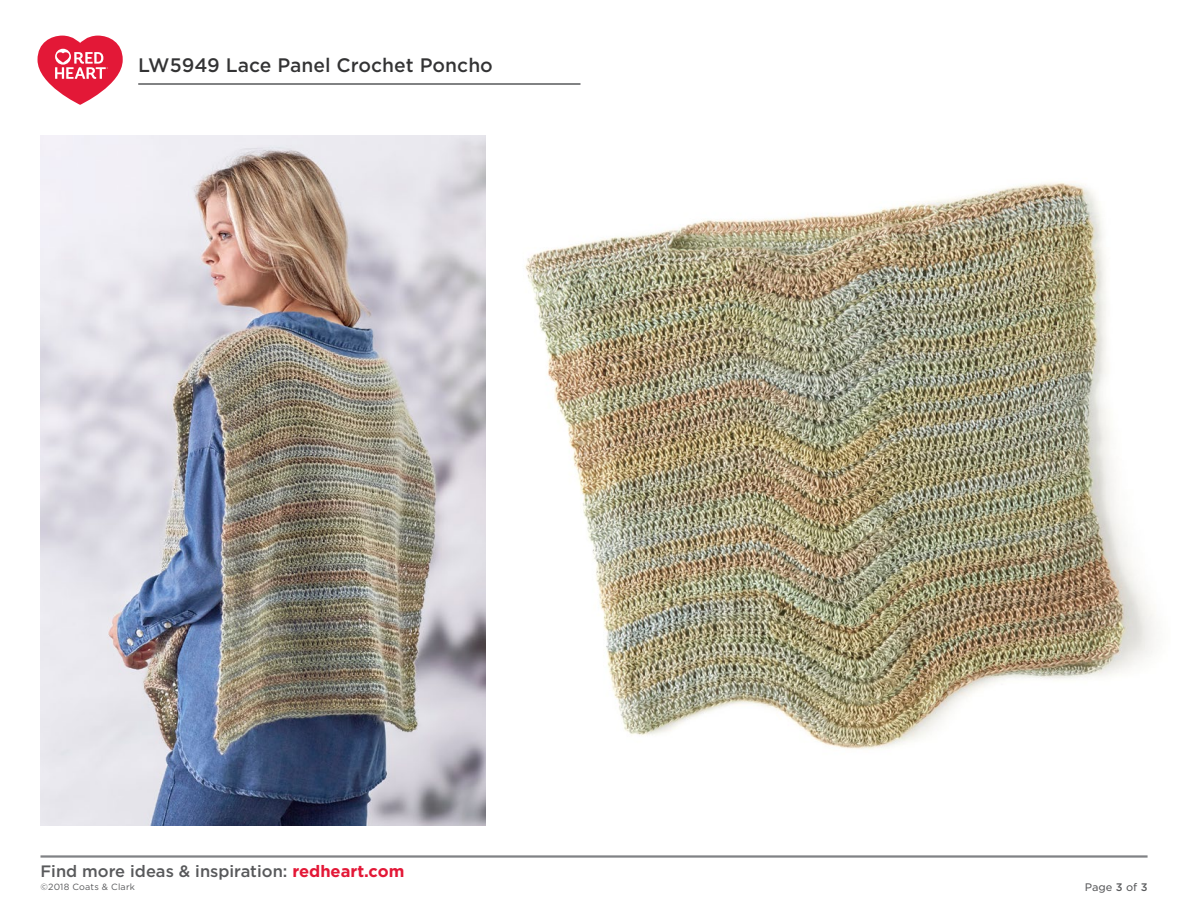
<style>
.page{position:relative;width:1188px;height:918px;background:#fff}
.page>*{position:absolute;margin:0;border:0;box-sizing:border-box;transform-origin:0 0}
._2nd_Page_Jump_Text{font:500 18.75px "Gotham S Sm";color:#333334}
.t1{font:500 16.5px "Gotham";color:#58595b}
.t2{font:10.5px "Gotham S Sm";color:#58595b}
.t3{font:9px "Gotham";letter-spacing:.02em;color:#58595b}
.s1{font-weight:700;color:#e31837}
.s2{font-weight:500}
</style>
<div class="page">
<hr style="left:40px;top:855px;width:1108px;height:3px;background:#808285">
<hr style="left:138px;top:83px;width:442px;height:2px;background:#58595b">
<svg style="left:38px;top:36px;width:85px;height:69px"></svg>
<img style="left:40px;top:135px;width:446px;height:691px">
<img style="left:525px;top:182px;width:630px;height:567px">
<p class="_2nd_Page_Jump_Text" style="left:138px;top:52px;width:356px">LW5949 Lace Panel Crochet Poncho</p>
<p class="t1" style="left:40px;top:860px;width:365px">Find more ideas &amp; inspiration: <span class="s1">redheart.com</span></p>
<p class="t3" style="left:40px;top:882px;width:96px">©2018 Coats &amp; Clark</p>
<p class="t2" style="left:1085px;top:880px;width:64px">Page <span class="s2">3</span> of <span class="s2">3</span></p>
</div>
